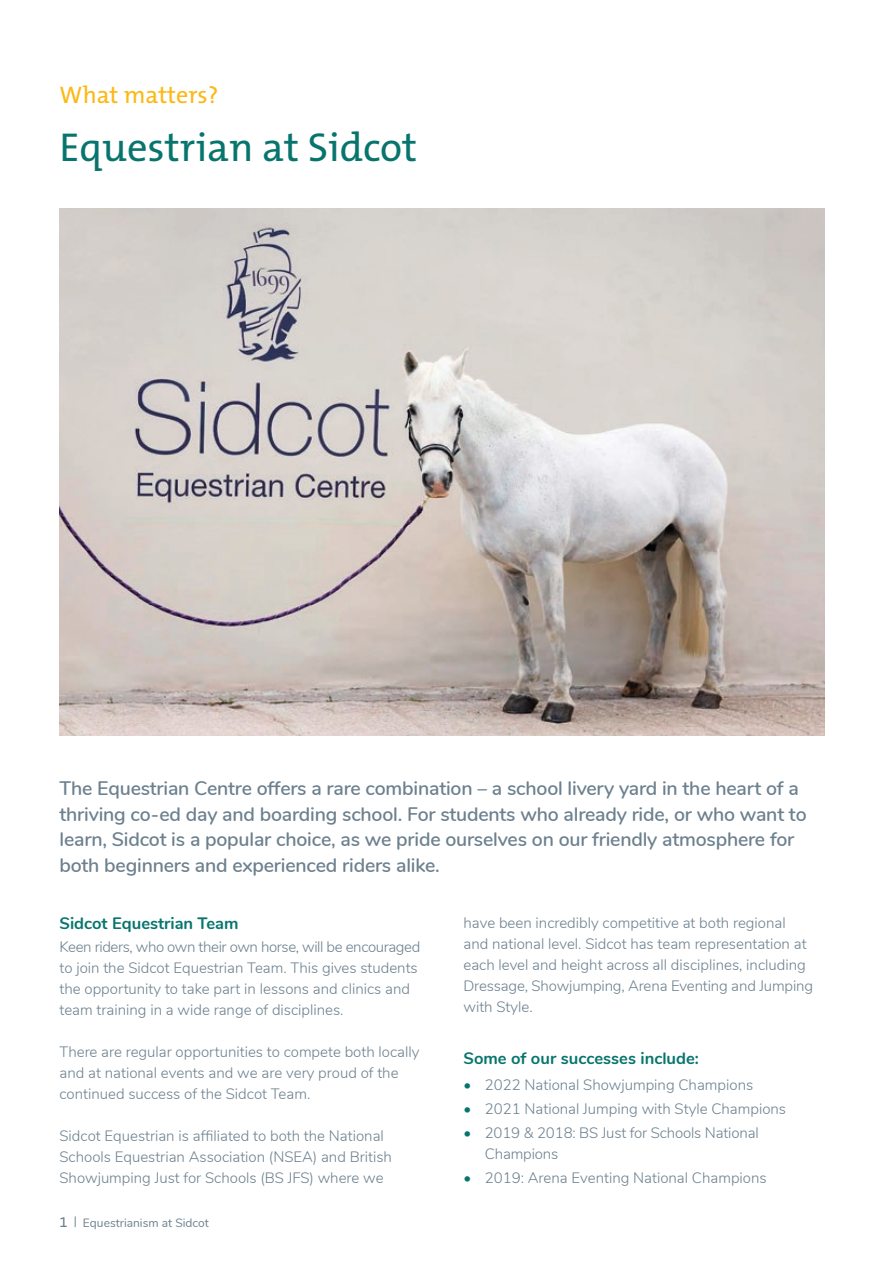
<style>
.page{position:relative;width:893px;height:1263px;background:#fff}
.page>*{position:absolute;margin:0;border:0;box-sizing:border-box;transform-origin:0 0}
.t1{font:40.5px "The Mix B W5 Plain";color:#07756d}
.t2{font:24px "The Mix B W5 Plain";color:#fcb814}
.t3{font:600 19.5px/25.5px "Nunito";letter-spacing:-.01em;color:#6c808e}
.t4{font:700 16.5px "Nunito";color:#07756d}
.t5{font:300 15px/21px "Nunito";color:#6c808e}
.t6{font:12px "Nunito";color:#6c808e}
.s1{font-family:"The Mix B W5 Plain";font-size:15px}
.s2{color:#07756d}
</style>
<div class="page">
<img style="left:60px;top:208px;width:765px;height:528px">
<h2 class="t2" style="left:60px;top:79px;width:160px">What matters?</h2>
<h1 class="t1" style="left:60px;top:121px;width:359px">Equestrian at Sidcot</h1>
<p class="t3" style="left:60px;top:775px;width:749px">The Equestrian Centre offers a rare combination – a school livery yard in the heart of a thriving co-ed day and boarding school. For students who already ride, or who want to learn, Sidcot is a popular choice, as we pride ourselves on our friendly atmosphere for both beginners and experienced riders alike.</p>
<p class="t4" style="left:60px;top:911px;width:181px">Sidcot Equestrian Team</p>
<p class="t5" style="left:60px;top:935px;width:362px">Keen riders, who own their own horse, will be encouraged to join the Sidcot Equestrian Team. This gives students the opportunity to take part in lessons and clinics and team training in a wide range of disciplines.</p>
<p class="t5" style="left:60px;top:1040px;width:361px">There are regular opportunities to compete both locally and at national events and we are very proud of the continued success of the Sidcot Team.</p>
<p class="t5" style="left:60px;top:1124px;width:334px">Sidcot Equestrian is affiliated to both the National<br>Schools Equestrian Association (NSEA) and British<br>Showjumping Just for Schools (BS JFS) where we</p>
<p class="t6" style="left:60px;top:1214px;width:151px"><span class="s1">1</span> | Equestrianism at Sidcot</p>
<p class="t5" style="left:463px;top:911px;width:351px">have been incredibly competitive at both regional and national level. Sidcot has team representation at each level and height across all disciplines, including Dressage, Showjumping, Arena Eventing and Jumping with Style.</p>
<p class="t4" style="left:463px;top:1046px;width:237px">Some of our successes include:</p>
<p class="t5" style="left:463px;top:1073px;width:291px"><span class="s2">•</span> 2022 National Showjumping Champions</p>
<p class="t5" style="left:463px;top:1097px;width:324px"><span class="s2">•</span> 2021 National Jumping with Style Champions</p>
<p class="t5" style="left:485px;top:1121px;width:276px;text-indent:-21px"><span class="s2">•</span> 2019 &amp; 2018: BS Just for Schools National<br>Champions</p>
<p class="t5" style="left:463px;top:1166px;width:305px"><span class="s2">•</span> 2019: Arena Eventing National Champions</p>
</div>
